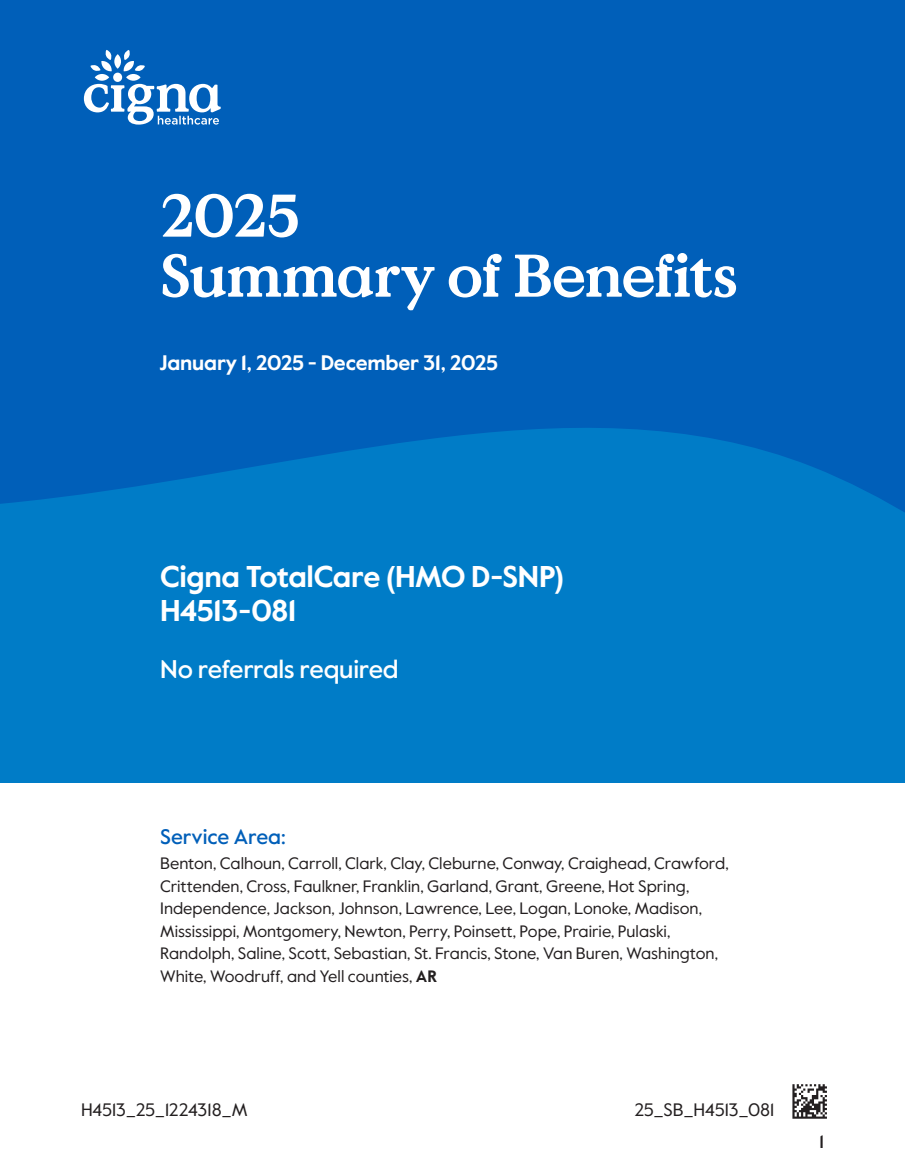
<style>
.page{position:relative;width:905px;height:1175px;background:#fff}
.page>*{position:absolute;margin:0;border:0;box-sizing:border-box;transform-origin:0 0}
.t1{font:700 60px "Value Serif Pro";letter-spacing:-.03em;color:#fff}
.subtitle_toc{font:700 30px/34.5px "Value Sans Pro";letter-spacing:-.015em;color:#fff}
.blurb{font:500 25.5px "Value Sans Pro";letter-spacing:-.015em;color:#fff}
.dates{font:700 21px "Value Sans Pro";letter-spacing:-.01em;color:#fff}
.service_area_heading{font:500 21px "Value Sans Pro";letter-spacing:-.005em;color:#005fb9}
.mat_ID{font:18px "Value Sans Pro";letter-spacing:-.005em;color:#231f20}
.print_code{font:18px "Value Sans Pro";letter-spacing:-.005em;color:#231f20}
.t2{font:500 18px "Value Sans Pro";color:#231f20}
.para_service_area{font:16.5px/22.5px "Value Sans Pro";color:#231f20}
.s1{font-weight:700}
</style>
<div class="page">
<hr style="left:792px;top:1084px;width:2px;height:34px;background:#231f20">
<svg style="left:794px;top:1084px;width:32px;height:34px"></svg>
<div style="left:0;top:338px;width:904px;height:445px;background:#007cc7"></div>
<svg style="left:0;top:0;width:904px;height:512px;background:#0062ba"></svg>
<svg style="left:84px;top:50px;width:137px;height:75px"></svg>
<p class="t1" style="left:160px;top:179px;width:142px">2025</p>
<p class="t1" style="left:160px;top:239px;width:579px">Summary of Benefits</p>
<p class="dates" style="left:159px;top:350px;width:340px">January 1, 2025 - December 31, 2025</p>
<p class="subtitle_toc" style="left:160px;top:560px;width:405px">Cigna TotalCare (HMO D-SNP)<br>H4513-081</p>
<p class="blurb" style="left:160px;top:654px;width:240px">No referrals required</p>
<p class="service_area_heading" style="left:160px;top:823px;width:127px">Service Area:</p>
<p class="para_service_area" style="left:160px;top:852px;width:570px">Benton, Calhoun, Carroll, Clark, Clay, Cleburne, Conway, Craighead, Crawford, Crittenden, Cross, Faulkner, Franklin, Garland, Grant, Greene, Hot Spring, Independence, Jackson, Johnson, Lawrence, Lee, Logan, Lonoke, Madison, Mississippi, Montgomery, Newton, Perry, Poinsett, Pope, Prairie, Pulaski, Randolph, Saline, Scott, Sebastian, St. Francis, Stone, Van Buren, Washington, White, Woodruff, and Yell counties, <span class="s1">AR</span></p>
<p class="mat_ID" style="left:81px;top:1098px;width:168px">H4513_25_1224318_M</p>
<p class="print_code" style="left:634px;top:1098px;width:142px">25_SB_H4513_081</p>
<p class="t2" style="left:819px;top:1130px;width:6px">1</p>
</div>
